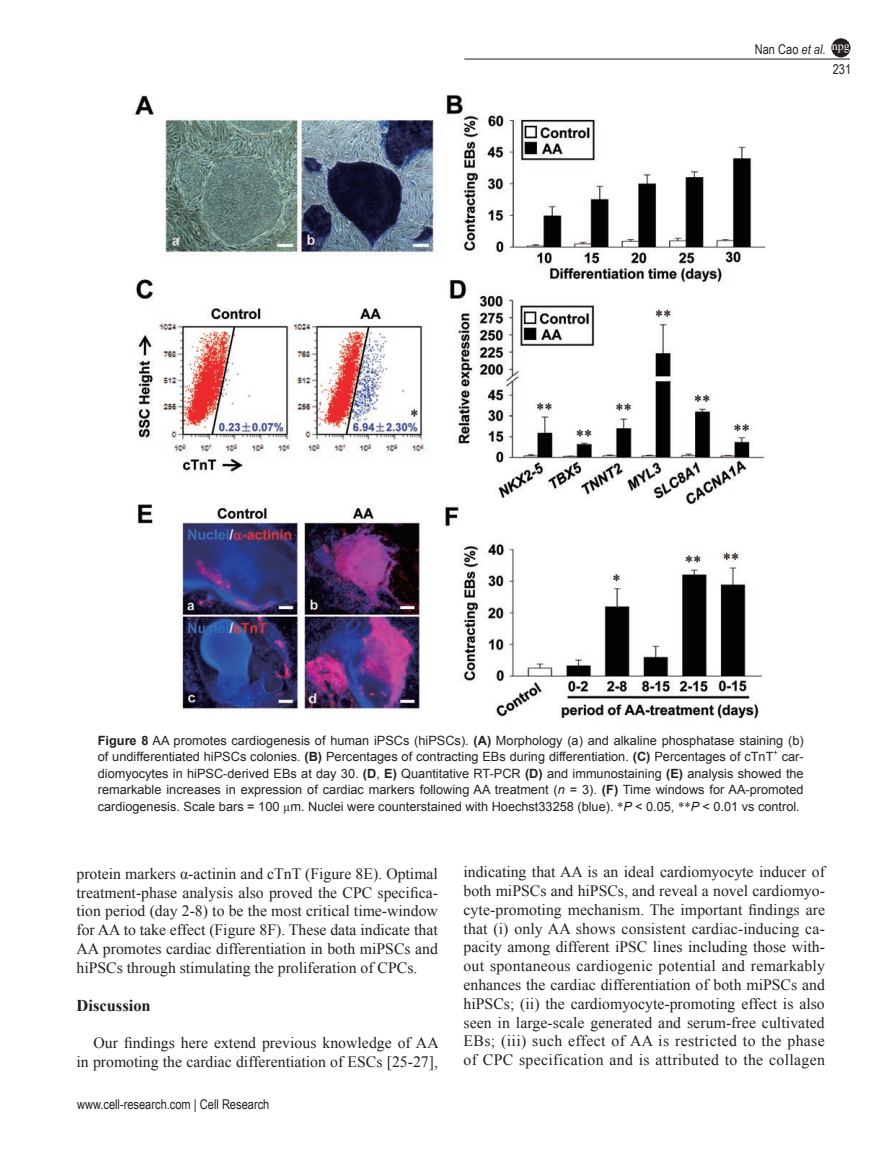
<style>
.page{position:relative;width:893px;height:1170px;background:#fff}
.page>*{position:absolute;margin:0;border:0;box-sizing:border-box;transform-origin:0 0}
.t1{font:700 16.5px "Times New Roman";color:#231f20}
.t2{font:15.75px/18.8px "Times New Roman";color:#231f20;text-align:justify}
.t3{font:13.5px "Arial Narrow";color:#231f20}
.t4{font:12.75px/16.5px "Arial";color:#231f20}
.t5{font:12px "Times New Roman";color:#fff}
.t6{font:7.5px "Arial";color:#231f20}
.s1{font-style:italic}
.s2{font-weight:700}
.s3{font-family:"Times New Roman"}
</style>
<div class="page">
<hr style="left:464px;top:59px;width:386px;height:1px;background:#231f20">
<div style="left:832px;top:39px;width:18px;height:18px;background:#231f20;border-radius:50%"></div>
<div style="left:831px;top:38px;width:19px;height:19px;border:2px solid #231f20;border-radius:50%"></div>
<img style="left:133px;top:94px;width:633px;height:625px">
<p class="t3" style="left:755px;top:40px;width:72px">Nan Cao <span class="s1">et al</span>.</p>
<p class="t5" style="left:832px;top:38px;width:19px">npg</p>
<p class="t3" style="left:833px;top:59px;width:20px">231</p>
<p class="t4" style="left:98px;top:732px;width:707px"><span class="s2">Figure 8</span> AA promotes cardiogenesis of human iPSCs (hiPSCs). <span class="s2">(A)</span> Morphology (a) and alkaline phosphatase staining (b) of undifferentiated hiPSCs colonies. <span class="s2">(B)</span> Percentages of contracting EBs during differentiation. <span class="s2">(C)</span> Percentages of cTnT</p>
<p class="t6" style="left:773px;top:747px;width:6px">+</p>
<p class="t4" style="left:98px;top:748px;width:707px;text-align:justify;text-indent:684px">car&shy;diomyocytes in hiPSC-derived EBs at day 30. <span class="s2">(D</span>, <span class="s2">E)</span> Quantitative RT-PCR <span class="s2">(D)</span> and immunostaining <span class="s2">(E)</span> analysis showed the remarkable increases in expression of cardiac markers following AA treatment (<span class="s1">n</span> = 3). <span class="s2">(F)</span> Time windows for AA-promoted cardiogenesis. Scale bars = 100 <span class="s3">µ</span>m. Nuclei were counterstained with Hoechst33258 (blue). <span class="s3">*</span><span class="s1">P</span> &lt; 0.05, <span class="s3">**</span><span class="s1">P</span> &lt; 0.01 vs control.</p>
<p class="t2" style="left:77px;top:863px;width:363px">protein markers α-actinin and cTnT (Figure 8E). Optimal treatment-phase analysis also proved the CPC specifica&shy;tion period (day 2-8) to be the most critical time-window for AA to take effect (Figure 8F). These data indicate that AA promotes cardiac differentiation in both miPSCs and hiPSCs through stimulating the proliferation of CPCs.</p>
<p class="t1" style="left:77px;top:993px;width:76px">Discussion</p>
<p class="t2" style="left:77px;top:1032px;width:364px;text-align:right">Our findings here extend previous knowledge of AA<br>in promoting the cardiac differentiation of ESCs [25-27],</p>
<p class="t3" style="left:77px;top:1094px;width:194px">www.cell-research.com | Cell Research</p>
<p class="t2" style="left:463px;top:862px;width:363px">indicating that AA is an ideal cardiomyocyte inducer of both miPSCs and hiPSCs, and reveal a novel cardiomyo&shy;cyte-promoting mechanism. The important findings are that (i) only AA shows consistent cardiac-inducing ca&shy;pacity among different iPSC lines including those with&shy;out spontaneous cardiogenic potential and remarkably enhances the cardiac differentiation of both miPSCs and hiPSCs; (ii) the cardiomyocyte-promoting effect is also seen in large-scale generated and serum-free cultivated EBs; (iii) such effect of AA is restricted to the phase of CPC specification and is attributed to the collagen</p>
</div>
